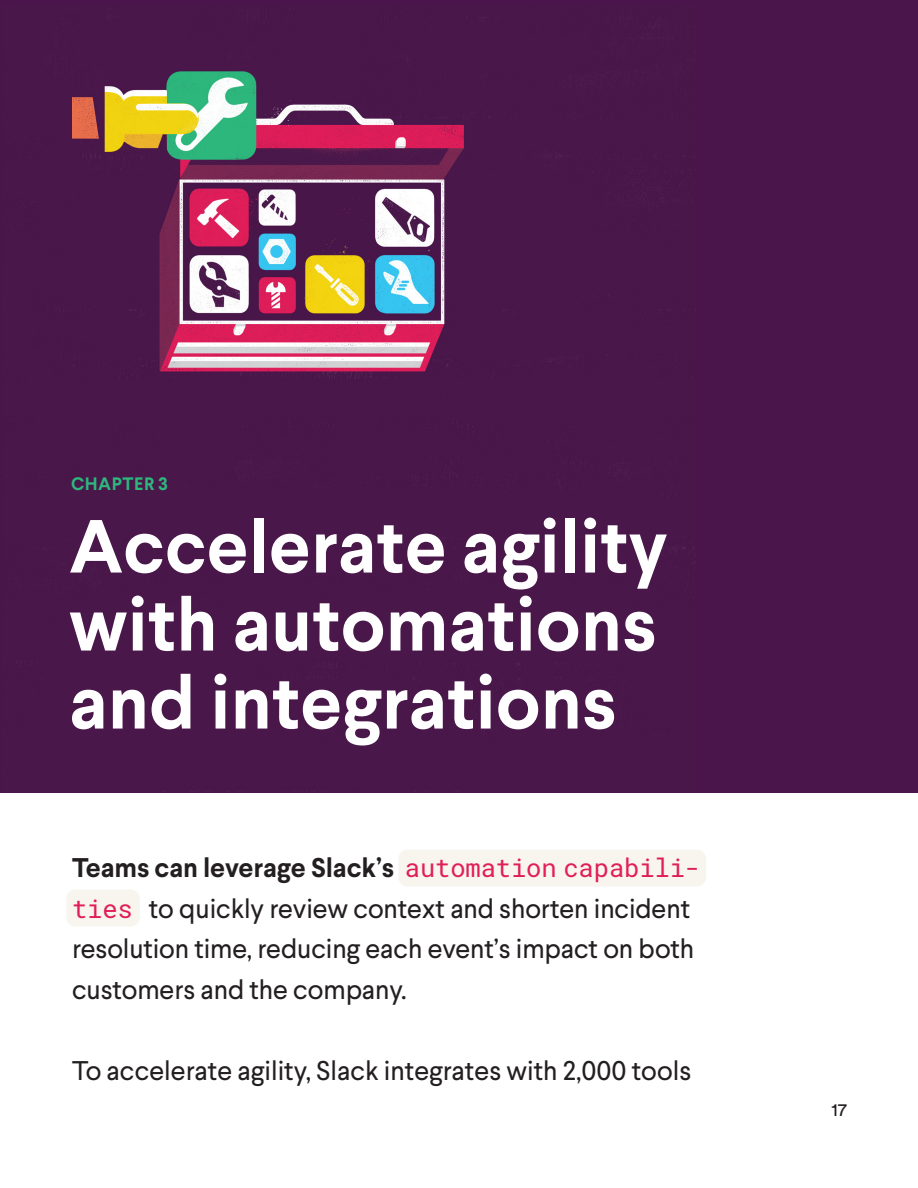
<style>
.page{position:relative;width:918px;height:1188px;background:#fff}
.page>*{position:absolute;margin:0;border:0;box-sizing:border-box;transform-origin:0 0}
.t1{font:700 75px/78px "Larsseit";color:#fff}
.t2{font:27px/40.5px "Larsseit";letter-spacing:-.005em;color:#231f20}
.t3{font:700 18px "Larsseit";letter-spacing:.03em;color:#2eb67d}
.t4{font:18px "Circular Pro";color:#231f20}
.s1{font-weight:700}
.s2{font-family:"Roboto Mono";font-size:25.5px;color:#e01e5a}
</style>
<div class="page">
<div style="left:0;top:0;width:918px;height:793px;background:#4a154b"></div>
<img style="left:16px;top:9px;width:679px;height:783px">
<div style="left:66px;top:890px;width:74px;height:36px;background:#f8f4ee;border-radius:9px"></div>
<div style="left:398px;top:850px;width:308px;height:37px;background:#f8f4ee;border-radius:9px"></div>
<p class="t3" style="left:71px;top:472px;width:98px">CHAPTER 3</p>
<p class="t1" style="left:69px;top:508px;width:600px">Accelerate agility</p>
<p class="t1" style="left:69px;top:586px;width:589px">with automations and integrations</p>
<p class="t2" style="left:72px;top:847px;width:630px"><span class="s1">Teams can leverage Slack’s</span> <span class="s2">automation capabili&shy;ties</span> to quickly review context and shorten incident resolution time, reducing each event’s impact on both customers and the company.</p>
<p class="t2" style="left:72px;top:1050px;width:621px">To accelerate agility, Slack integrates with 2,000 tools</p>
<p class="t4" style="left:832px;top:1098px;width:17px">17</p>
</div>
